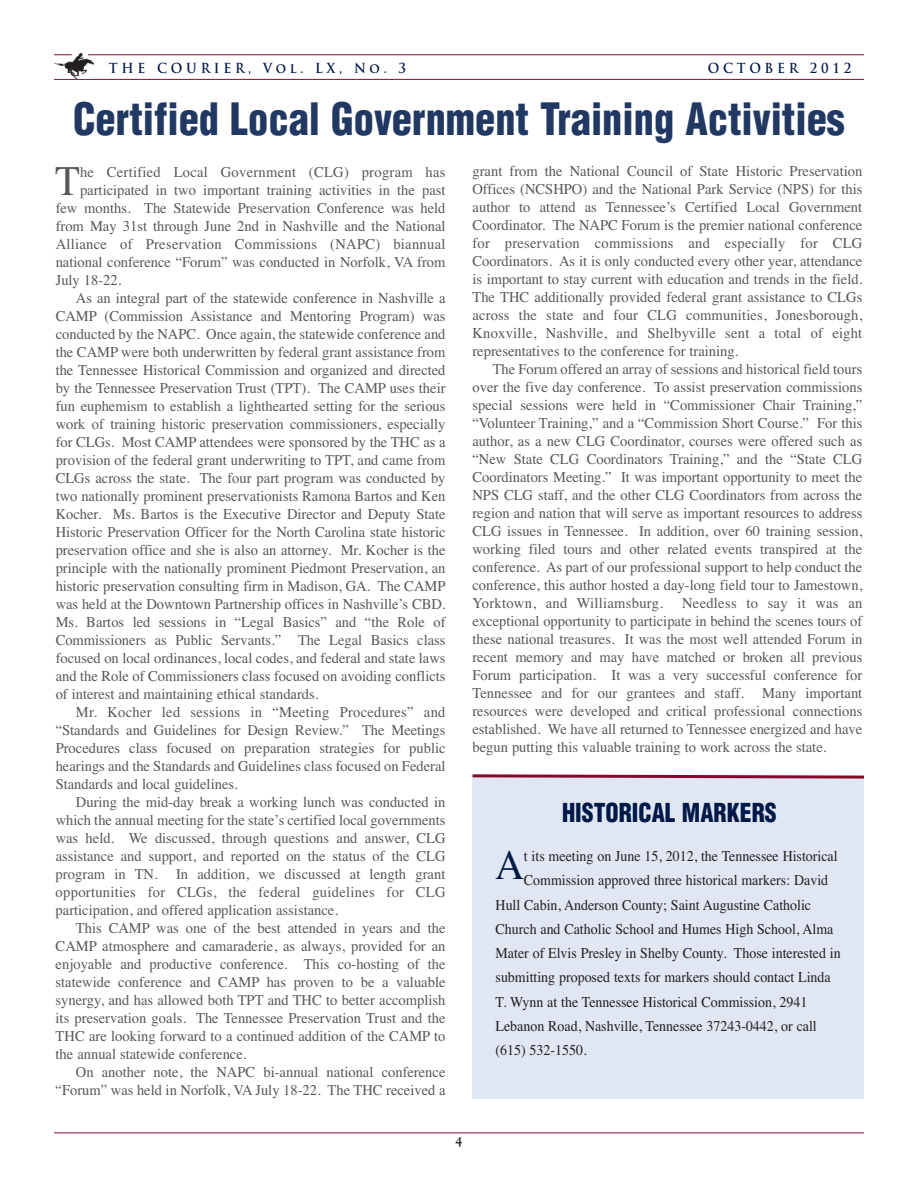
<style>
.page{position:relative;width:918px;height:1188px;background:#fff}
.page>*{position:absolute;margin:0;border:0;box-sizing:border-box;transform-origin:0 0}
.t1{font:900 condensed 43.5px "Helvetica";color:#203862;scale:.93 1}
.t2{font:42.15px "Times";color:#57585a}
.t3{font:42.15px "Times";color:#001949;scale:.95 1}
.t4{font:900 condensed 25.5px "Helvetica";color:#001949;scale:.93 1}
.t5{font:15px/18px "Times";color:#57585a;text-align:justify}
.t6{font:15px "Times";color:#231f20;scale:.93 1}
.t7{font:15px "Times";letter-spacing:.02em;color:#57585a}
.t8{font:700 13.5px "Trajan Pro";letter-spacing:.3em;color:#001949;scale:.93 1}
.t9{font:700 13.5px "Goudy";color:#231f20;scale:.93 1}
</style>
<div class="page">
<hr style="left:54px;top:79px;width:810px;height:1px;background:#840a2b">
<img style="left:55px;top:54px;width:39px;height:25px">
<hr style="left:88px;top:54px;width:776px;height:1px;background:#840a2b">
<svg style="left:54px;top:54px;width:18px;height:1px"></svg>
<hr style="left:54px;top:1132px;width:810px;height:1px;background:#840a2b">
<div style="left:473px;top:776px;width:391px;height:323px;background:#e1e6f3"></div>
<svg style="left:472px;top:774px;width:392px;height:6px"></svg>
<p class="t8" style="left:109px;top:63px;width:321px">THE COURIER, Vol. LX, No. 3</p>
<p class="t8" style="left:708px;top:63px;width:156px">OCTOBER 2012</p>
<h1 class="t1" style="left:73px;top:95px;width:831px">Certified Local Government Training Activities</h1>
<h2 class="t2" style="left:55px;top:156px;width:26px">T</h2>
<p class="t7" style="left:80px;top:163px;width:367px">he Certified Local Government (CLG) program has</p>
<p class="t5" style="left:80px;top:181px;width:367px">participated in two important training activities in the past</p>
<p class="t5" style="left:56px;top:199px;width:391px">few months. The Statewide Preservation Conference was held</p>
<p class="t5" style="left:56px;top:217px;width:391px">from May 31st through June 2nd in Nashville and the National</p>
<p class="t7" style="left:56px;top:235px;width:391px">Alliance of Preservation Commissions (NAPC) biannual</p>
<p class="t5" style="left:56px;top:253px;width:391px">national conference “Forum” was conducted in Norfolk, VA from</p>
<p class="t5" style="left:56px;top:271px;width:67px">July 18-22.</p>
<p class="t5" style="left:76px;top:289px;width:371px">As an integral part of the statewide conference in Nashville a</p>
<p class="t5" style="left:56px;top:307px;width:391px">CAMP (Commission Assistance and Mentoring Program) was</p>
<p class="t5" style="left:56px;top:325px;width:391px">conducted by the NAPC. Once again, the statewide conference and</p>
<p class="t5" style="left:56px;top:343px;width:391px">the CAMP were both underwritten by federal grant assistance from</p>
<p class="t5" style="left:56px;top:361px;width:391px">the Tennessee Historical Commission and organized and directed</p>
<p class="t5" style="left:56px;top:379px;width:391px">by the Tennessee Preservation Trust (TPT). The CAMP uses their</p>
<p class="t5" style="left:56px;top:397px;width:391px">fun euphemism to establish a lighthearted setting for the serious</p>
<p class="t5" style="left:56px;top:415px;width:391px">work of training historic preservation commissioners, especially</p>
<p class="t5" style="left:56px;top:433px;width:391px">for CLGs. Most CAMP attendees were sponsored by the THC as a</p>
<p class="t5" style="left:56px;top:451px;width:391px">provision of the federal grant underwriting to TPT, and came from</p>
<p class="t5" style="left:56px;top:469px;width:391px">CLGs across the state. The four part program was conducted by</p>
<p class="t5" style="left:56px;top:487px;width:391px">two nationally prominent preservationists Ramona Bartos and Ken</p>
<p class="t5" style="left:56px;top:505px;width:391px">Kocher. Ms. Bartos is the Executive Director and Deputy State</p>
<p class="t5" style="left:56px;top:523px;width:391px">Historic Preservation Officer for the North Carolina state historic</p>
<p class="t5" style="left:56px;top:541px;width:391px">preservation office and she is also an attorney. Mr. Kocher is the</p>
<p class="t5" style="left:56px;top:559px;width:391px">principle with the nationally prominent Piedmont Preservation, an</p>
<p class="t5" style="left:56px;top:577px;width:391px">historic preservation consulting firm in Madison, GA. The CAMP</p>
<p class="t5" style="left:56px;top:595px;width:391px">was held at the Downtown Partnership offices in Nashville’s CBD.</p>
<p class="t5" style="left:56px;top:613px;width:391px">Ms. Bartos led sessions in “Legal Basics” and “the Role of</p>
<p class="t5" style="left:56px;top:631px;width:391px">Commissioners as Public Servants.” The Legal Basics class</p>
<p class="t5" style="left:56px;top:649px;width:391px">focused on local ordinances, local codes, and federal and state laws</p>
<p class="t5" style="left:56px;top:667px;width:391px">and the Role of Commissioners class focused on avoiding conflicts</p>
<p class="t5" style="left:56px;top:685px;width:264px">of interest and maintaining ethical standards.</p>
<p class="t7" style="left:76px;top:703px;width:371px">Mr. Kocher led sessions in “Meeting Procedures” and</p>
<p class="t5" style="left:56px;top:721px;width:391px">“Standards and Guidelines for Design Review.” The Meetings</p>
<p class="t5" style="left:56px;top:739px;width:391px">Procedures class focused on preparation strategies for public</p>
<p class="t5" style="left:56px;top:757px;width:391px">hearings and the Standards and Guidelines class focused on Federal</p>
<p class="t5" style="left:56px;top:775px;width:184px">Standards and local guidelines.</p>
<p class="t5" style="left:76px;top:793px;width:371px">During the mid-day break a working lunch was conducted in</p>
<p class="t5" style="left:56px;top:811px;width:391px">which the annual meeting for the state’s certified local governments</p>
<p class="t5" style="left:56px;top:829px;width:391px">was held. We discussed, through questions and answer, CLG</p>
<p class="t5" style="left:56px;top:847px;width:391px">assistance and support, and reported on the status of the CLG</p>
<p class="t5" style="left:56px;top:865px;width:391px">program in TN. In addition, we discussed at length grant</p>
<p class="t7" style="left:56px;top:883px;width:391px">opportunities for CLGs, the federal guidelines for CLG</p>
<p class="t5" style="left:56px;top:901px;width:284px">participation, and offered application assistance.</p>
<p class="t5" style="left:76px;top:919px;width:371px">This CAMP was one of the best attended in years and the</p>
<p class="t5" style="left:56px;top:937px;width:391px">CAMP atmosphere and camaraderie, as always, provided for an</p>
<p class="t5" style="left:56px;top:955px;width:391px">enjoyable and productive conference. This co-hosting of the</p>
<p class="t5" style="left:56px;top:973px;width:391px">statewide conference and CAMP has proven to be a valuable</p>
<p class="t5" style="left:56px;top:991px;width:391px">synergy, and has allowed both TPT and THC to better accomplish</p>
<p class="t5" style="left:56px;top:1009px;width:391px">its preservation goals. The Tennessee Preservation Trust and the</p>
<p class="t5" style="left:56px;top:1027px;width:391px">THC are looking forward to a continued addition of the CAMP to</p>
<p class="t5" style="left:56px;top:1045px;width:192px">the annual statewide conference.</p>
<p class="t5" style="left:76px;top:1063px;width:371px">On another note, the NAPC bi-annual national conference</p>
<p class="t5" style="left:56px;top:1081px;width:391px">“Forum” was held in Norfolk, VA July 18-22. The THC received a</p>
<p class="t5" style="left:472px;top:162px;width:391px">grant from the National Council of State Historic Preservation Offices (NCSHPO) and the National Park Service (NPS) for this author to attend as Tennessee’s Certified Local Government Coordinator. The NAPC Forum is the premier national conference for preservation commissions and especially for CLG Coordinators. As it is only conducted every other year, attendance is important to stay current with education and trends in the field.<br>The THC additionally provided federal grant assistance to CLGs across the state and four CLG communities, Jonesborough, Knoxville, Nashville, and Shelbyville sent a total of eight representatives to the conference for training.</p>
<p class="t5" style="left:472px;top:360px;width:391px;text-indent:20px">The Forum offered an array of sessions and historical field tours over the five day conference. To assist preservation commissions special sessions were held in “Commissioner Chair Training,” “Volunteer Training,” and a “Commission Short Course.” For this author, as a new CLG Coordinator, courses were offered such as “New State CLG Coordinators Training,” and the “State CLG Coordinators Meeting.” It was important opportunity to meet the NPS CLG staff, and the other CLG Coordinators from across the region and nation that will serve as important resources to address CLG issues in Tennessee. In addition, over 60 training session, working filed tours and other related events transpired at the conference. As part of our professional support to help conduct the conference, this author hosted a day-long field tour to Jamestown, Yorktown, and Williamsburg.</p>
<p class="t5" style="left:472px;top:594px;width:391px;text-indent:210px">Needless to say it was an exceptional opportunity to participate in behind the scenes tours of these national treasures. It was the most well attended Forum in recent memory and may have matched or broken all previous Forum participation. It was a very successful conference for Tennessee and for our grantees and staff. Many important resources were developed and critical professional connections established. We have all returned to Tennessee energized and have begun putting this valuable training to work across the state.</p>
<h3 class="t4" style="left:562px;top:799px;width:232px">HISTORICAL MARKERS</h3>
<h2 class="t3" style="left:495px;top:840px;width:32px">A</h2>
<p class="t6" style="left:524px;top:847px;width:339px">t its meeting on June 15, 2012, the Tennessee Historical</p>
<p class="t6" style="left:524px;top:871px;width:329px">Commission approved three historical markers: David</p>
<p class="t6" style="left:496px;top:896px;width:341px">Hull Cabin, Anderson County; Saint Augustine Catholic</p>
<p class="t6" style="left:496px;top:920px;width:365px">Church and Catholic School and Humes High School, Alma</p>
<p class="t6" style="left:496px;top:944px;width:373px">Mater of Elvis Presley in Shelby County. Those interested in</p>
<p class="t6" style="left:496px;top:968px;width:362px">submitting proposed texts for markers should contact Linda</p>
<p class="t6" style="left:496px;top:993px;width:337px">T. Wynn at the Tennessee Historical Commission, 2941</p>
<p class="t6" style="left:496px;top:1017px;width:347px">Lebanon Road, Nashville, Tennessee 37243-0442, or call</p>
<p class="t6" style="left:496px;top:1041px;width:99px">(615) 532-1550.</p>
<p class="t9" style="left:456px;top:1133px;width:9px">4</p>
</div>
